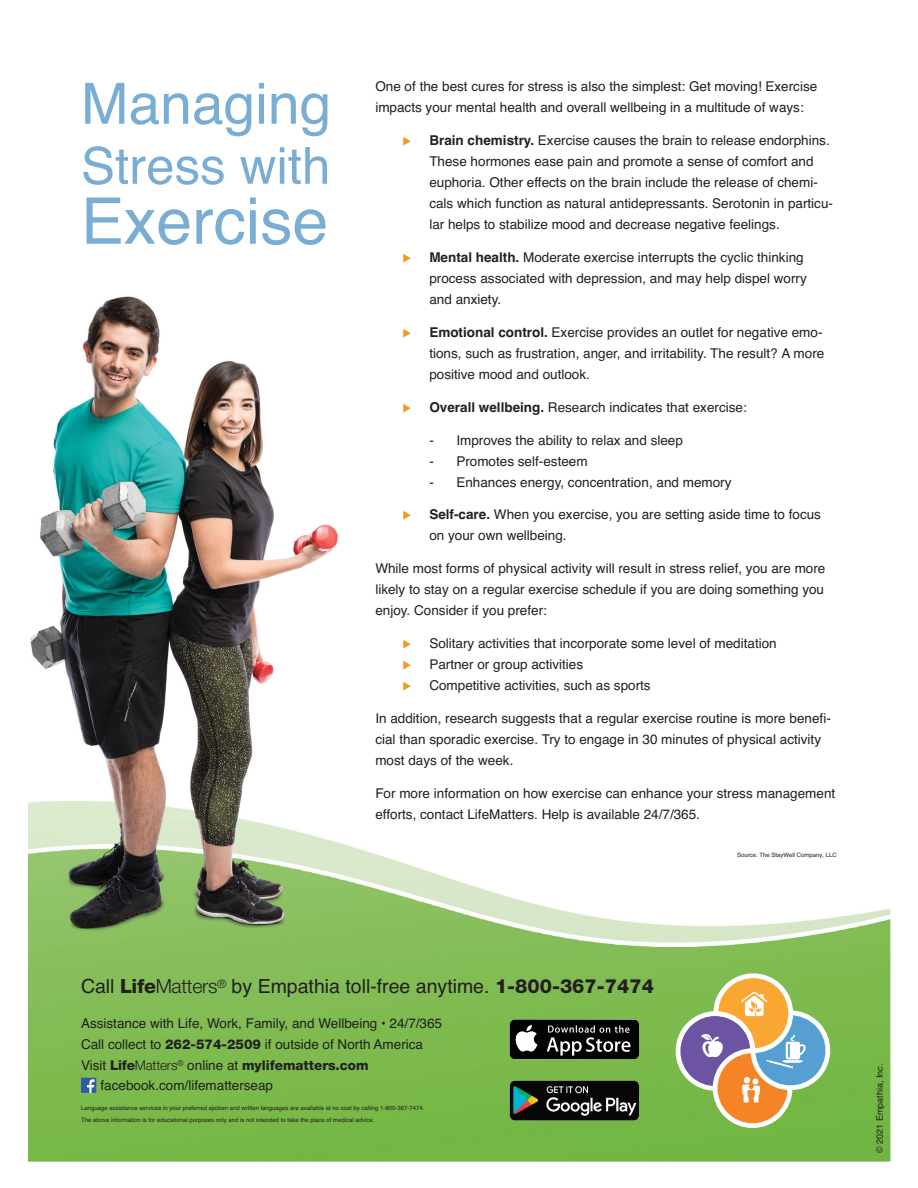
<style>
.page{position:relative;width:918px;height:1188px;background:#fff}
.page>*{position:absolute;margin:0;border:0;box-sizing:border-box;transform-origin:0 0}
.t1{font:64.5px "Helvetica";color:#7aadd3}
.t2{font:57px "Helvetica";color:#7aadd3}
.t3{font:51px "Helvetica";color:#7aadd3}
.t4{font:19.5px "Helvetica";color:#231f20}
.t5{font:13.5px/21px "Helvetica";color:#231f20}
.t6{font:800 13.5px "Helvetica Neue LT Std";color:#231f20}
.t7{font:9px "Helvetica";color:#231f20}
.t8{font:6px/12.6px "Helvetica";color:#231f20}
.s1{color:#f19a28}
.s2{font-weight:700}
.s3{font-family:"Helvetica Neue LT Std";font-weight:800}
.s4{font-family:"Helvetica Neue LT Std";font-weight:300}
.s5{font-family:"Helvetica";font-weight:400}
.s6{font-weight:300}
</style>
<div class="page">
<img style="left:28px;top:296px;width:863px;height:865px">
<svg style="left:674px;top:965px;width:164px;height:171px;background:#a3b077"></svg>
<img style="left:81px;top:1078px;width:15px;height:15px">
<svg style="left:510px;top:1020px;width:129px;height:39px;background:#323333"></svg>
<img style="left:510px;top:1081px;width:129px;height:39px">
<h2 class="t2" style="left:81px;top:83px;width:252px">Managing</h2>
<h3 class="t3" style="left:81px;top:147px;width:251px">Stress with</h3>
<h1 class="t1" style="left:81px;top:197px;width:249px">Exercise</h1>
<p class="t5" style="left:375px;top:77px;width:443px">One of the best cures for stress is also the simplest: Get moving! Exercise impacts your mental health and overall wellbeing in a multitude of ways:</p>
<p class="t5" style="left:429px;top:131px;width:405px;text-indent:-27px"><span class="s1">◆</span> <span class="s2">Brain chemistry.</span> Exercise causes the brain to release endorphins.<br>These hormones ease pain and promote a sense of comfort and euphoria. Other effects on the brain include the release of chemi&shy;cals which function as natural antidepressants. Serotonin in particu&shy;lar helps to stabilize mood and decrease negative feelings.</p>
<p class="t5" style="left:429px;top:248px;width:379px;text-indent:-27px"><span class="s1">◆</span> <span class="s2">Mental health.</span> Moderate exercise interrupts the cyclic thinking process associated with depression, and may help dispel worry and anxiety.</p>
<p class="t5" style="left:429px;top:323px;width:396px;text-indent:-27px"><span class="s1">◆</span> <span class="s2">Emotional control.</span> Exercise provides an outlet for negative emo&shy;tions, such as frustration, anger, and irritability. The result? A more positive mood and outlook.</p>
<p class="t5" style="left:402px;top:398px;width:346px"><span class="s1">◆</span> <span class="s2">Overall wellbeing.</span> Research indicates that exercise:</p>
<p class="t5" style="left:429px;top:431px;width:255px">- Improves the ability to relax and sleep</p>
<p class="t5" style="left:429px;top:452px;width:160px">- Promotes self-esteem</p>
<p class="t5" style="left:429px;top:473px;width:304px">- Enhances energy, concentration, and memory</p>
<p class="t5" style="left:429px;top:505px;width:393px;text-indent:-27px"><span class="s1">◆</span> <span class="s2">Self-care.</span> When you exercise, you are setting aside time to focus on your own wellbeing.</p>
<p class="t5" style="left:375px;top:559px;width:452px;text-align:justify">While most forms of physical activity will result in stress relief, you are more likely to stay on a regular exercise schedule if you are doing something you enjoy. Consider if you prefer:</p>
<p class="t5" style="left:402px;top:634px;width:376px"><span class="s1">◆</span> Solitary activities that incorporate some level of meditation</p>
<p class="t5" style="left:402px;top:655px;width:182px"><span class="s1">◆</span> Partner or group activities</p>
<p class="t5" style="left:402px;top:676px;width:250px"><span class="s1">◆</span> Competitive activities, such as sports</p>
<p class="t5" style="left:375px;top:709px;width:457px">In addition, research suggests that a regular exercise routine is more benefi&shy;cial than sporadic exercise. Try to engage in 30 minutes of physical activity most days of the week.</p>
<p class="t5" style="left:375px;top:784px;width:461px">For more information on how exercise can enhance your stress management efforts, contact LifeMatters. Help is available 24/7/365.</p>
<p class="t8" style="left:737px;top:849px;width:101px">Source: The StayWell Company, LLC</p>
<h3 class="t4" style="left:81px;top:979px;width:574px">Call <span class="s3">Life</span><span class="s4">Matters</span><sup>®</sup> by Empathia toll-free anytime. <span class="s3">1-800-367-7474</span></h3>
<p class="t5" style="left:81px;top:1014px;width:363px">Assistance with Life, Work, Family, and Wellbeing • 24/7/365<br>Call collect to <span class="s3">262-574-2509</span> if outside of North America</p>
<p class="t6" style="left:81px;top:1057px;width:289px"><span class="s5">Visit</span> Life<span class="s6">Matters</span><sup>®</sup> <span class="s5">online at</span> mylifematters.com</p>
<p class="t5" style="left:101px;top:1077px;width:174px">facebook.com/lifematterseap</p>
<p class="t8" style="left:81px;top:1102px;width:345px">Language assistance services in your preferred spoken and written languages are available at no cost by calling 1-800-367-7474.<br>The above information is for educational purposes only and is not intended to take the place of medical advice.</p>
<p class="t7" style="left:876px;top:1153px;width:91px;rotate:-90deg">© 2021 Empathia, Inc.</p>
</div>
